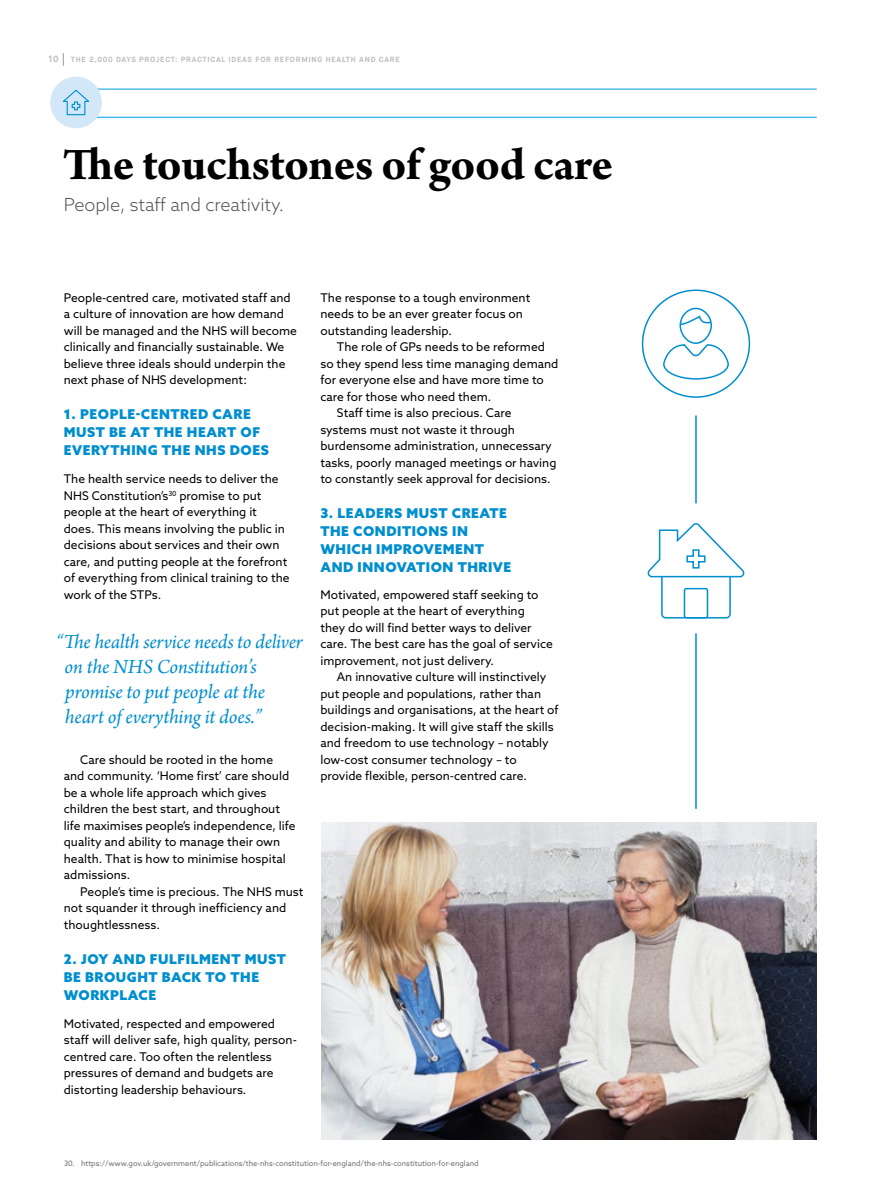
<style>
.page{position:relative;width:872px;height:1191px;background:#fff}
.page>*{position:absolute;margin:0;border:0;box-sizing:border-box;transform-origin:0 0}
.t1{font:700 48px "Arno Pro";letter-spacing:-.01em;color:#000}
.t2{font:italic 21px/24.8px "Arno Pro";letter-spacing:-.01em;color:#008ecf}
.t3{font:300 18px "Azo Sans";letter-spacing:-.005em;color:#575756}
.t4{font:900 13.5px/18px "Azo Sans";letter-spacing:.04em;color:#008ecf}
.t5{font:12px/16.5px "Azo Sans";color:#000}
.t6{font:700 9px "Maison Neue";color:#bebcbc}
.t7{font:7.5px "Azo Sans";color:#726d6d}
.t8{font:700 7.5px "Maison Neue";letter-spacing:.1em;color:#bebcbc}
</style>
<div class="page">
<svg style="left:63px;top:53px;width:1px;height:13px"></svg>
<hr style="left:63px;top:89px;width:753px;height:1px;background:#009fe3">
<hr style="left:63px;top:117px;width:753px;height:1px;background:#009fe3">
<div style="left:50px;top:77px;width:52px;height:51px;background:#d2e8f8;border-radius:50%"></div>
<hr style="left:695px;top:415px;width:1px;height:88px;background:#008ecf">
<hr style="left:695px;top:633px;width:1px;height:176px;background:#008ecf">
<img style="left:321px;top:822px;width:495px;height:318px">
<svg style="left:63px;top:89px;width:27px;height:27px"></svg>
<svg style="left:663px;top:307px;width:66px;height:73px"></svg>
<div style="left:642px;top:289px;width:108px;height:109px;border:2px solid #008ecf;border-radius:50%"></div>
<svg style="left:647px;top:523px;width:97px;height:96px"></svg>
<hr style="left:661px;top:576px;width:69px;height:1px;background:#008ecf">
<p class="t6" style="left:48px;top:53px;width:12px">10</p>
<p class="t8" style="left:71px;top:55px;width:330px">THE 2,000 DAYS PROJECT: PRACTICAL IDEAS FOR REFORMING HEALTH AND CARE</p>
<h1 class="t1" style="left:63px;top:137px;width:551px">The touchstones of good care</h1>
<h3 class="t3" style="left:64px;top:193px;width:222px">People, staff and creativity.</h3>
<p class="t5" style="left:64px;top:289px;width:235px">People-centred care, motivated staff and a culture of innovation are how demand will be managed and the NHS will become clinically and financially sustainable. We believe three ideals should underpin the next phase of NHS development:</p>
<p class="t4" style="left:64px;top:405px;width:206px">1. PEOPLE-CENTRED CARE<br>MUST BE AT THE HEART OF<br>EVERYTHING THE NHS DOES</p>
<p class="t5" style="left:64px;top:470px;width:227px">The health service needs to deliver the NHS Constitution’s<sup>30</sup> promise to put people at the heart of everything it does. This means involving the public in decisions about services and their own care, and putting people at the forefront of everything from clinical training to the work of the STPs.</p>
<h2 class="t2" style="left:65px;top:630px;width:240px;text-indent:-8px">“The health service needs to deliver on the NHS Constitution’s promise to put people at the heart of everything it does.”</h2>
<p class="t5" style="left:64px;top:751px;width:233px;text-indent:16px">Care should be rooted in the home and community. ‘Home first’ care should be a whole life approach which gives children the best start, and throughout life maximises people’s independence, life quality and ability to manage their own health. That is how to minimise hospital admissions.</p>
<p class="t5" style="left:64px;top:883px;width:241px;text-indent:16px">People’s time is precious. The NHS must not squander it through inefficiency and thoughtlessness.</p>
<p class="t4" style="left:64px;top:949px;width:224px">2. JOY AND FULFILMENT MUST<br>BE BROUGHT BACK TO THE<br>WORKPLACE</p>
<p class="t5" style="left:64px;top:1015px;width:235px">Motivated, respected and empowered staff will deliver safe, high quality, person&shy;centred care. Too often the relentless pressures of demand and budgets are distorting leadership behaviours.</p>
<p class="t5" style="left:320px;top:289px;width:211px">The response to a tough environment needs to be an ever greater focus on outstanding leadership.</p>
<p class="t5" style="left:337px;top:338px;width:209px">The role of GPs needs to be reformed</p>
<p class="t5" style="left:320px;top:355px;width:239px">so they spend less time managing demand</p>
<p class="t5" style="left:320px;top:371px;width:225px">for everyone else and have more time to</p>
<p class="t5" style="left:320px;top:388px;width:172px">care for those who need them.</p>
<p class="t5" style="left:337px;top:404px;width:176px">Staff time is also precious. Care</p>
<p class="t5" style="left:320px;top:421px;width:196px">systems must not waste it through</p>
<p class="t5" style="left:320px;top:437px;width:233px">burdensome administration, unnecessary</p>
<p class="t5" style="left:320px;top:454px;width:237px">tasks, poorly managed meetings or having</p>
<p class="t5" style="left:320px;top:470px;width:232px">to constantly seek approval for decisions.</p>
<p class="t4" style="left:320px;top:504px;width:192px">3. LEADERS MUST CREATE<br>THE CONDITIONS IN<br>WHICH IMPROVEMENT<br>AND INNOVATION THRIVE</p>
<p class="t5" style="left:320px;top:586px;width:234px">Motivated, empowered staff seeking to put people at the heart of everything<br>they do will find better ways to deliver care. The best care has the goal of service improvement, not just delivery.</p>
<p class="t5" style="left:320px;top:668px;width:240px;text-indent:16px">An innovative culture will instinctively put people and populations, rather than buildings and organisations, at the heart of decision-making. It will give staff the skills and freedom to use technology – notably low-cost consumer technology – to provide flexible, person-centred care.</p>
<p class="t7" style="left:64px;top:1158px;width:416px">30. https://www.gov.uk/government/publications/the-nhs-constitution-for-england/the-nhs-constitution-for-england</p>
</div>
